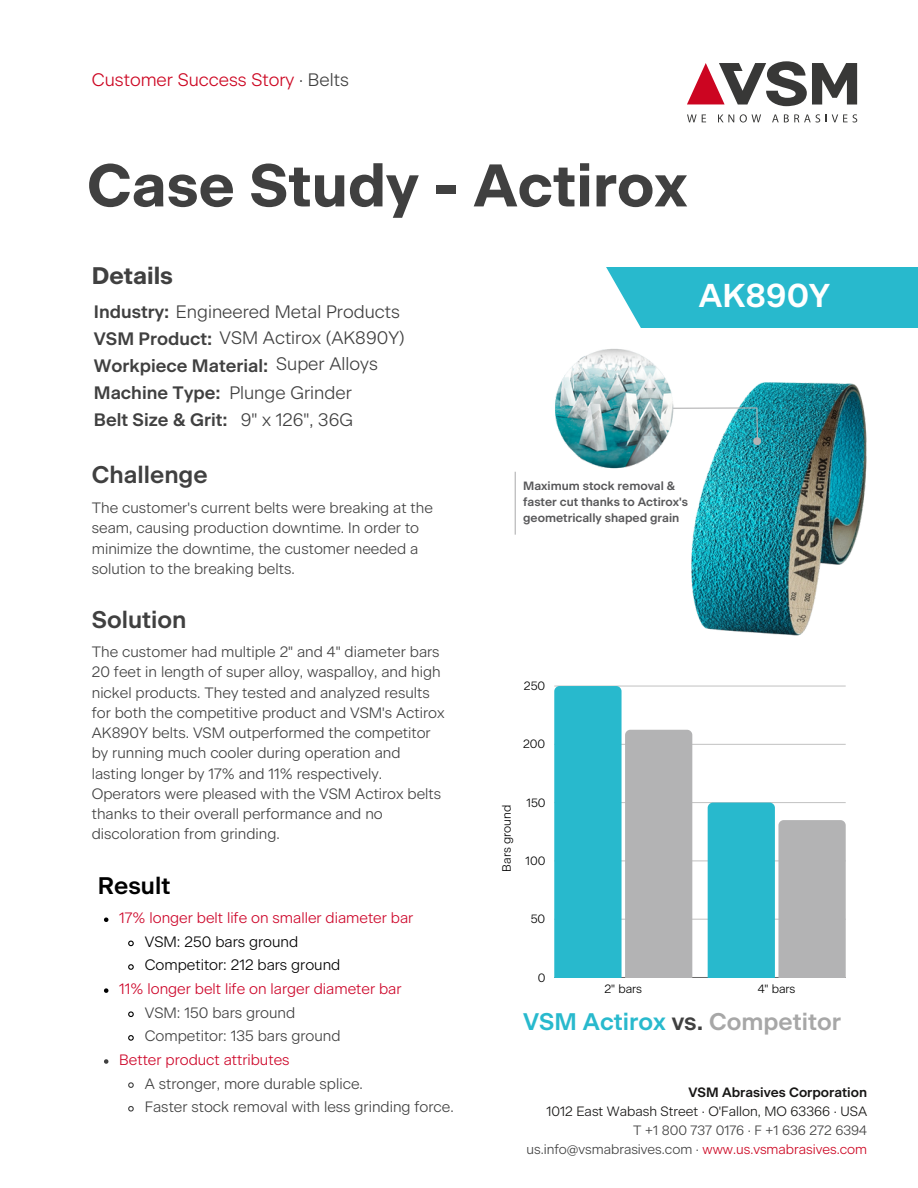
<style>
.page{position:relative;width:918px;height:1188px;background:#fff}
.page>*{position:absolute;margin:0;border:0;box-sizing:border-box;transform-origin:0 0}
.t1{font:700 60px "Beausite Classic";color:#404040}
.t2{font:600 33px "Beausite Classic";color:#fff}
.t3{font:600 24px "Beausite Classic";color:#28b9cd}
.t4{font:600 24px "Beausite Classic";color:#404040}
.t5{font:700 24px "Beausite Classic";color:#404040}
.t6{font:600 24px "Beausite Classic";color:#000}
.t7{font:600 18px/26.8px "Beausite Classic";color:#404040}
.t8{font:300 18px "Beausite Classic";color:#cc0521}
.t9{font:300 18px "Beausite Classic";color:#404040}
.t10{font:300 15px/20.2px "Beausite Classic";color:#404040}
.t11{font:300 15px "Beausite Classic";color:#cd0529}
.t12{font:300 15px "Beausite Classic";color:#000}
.t13{font:300 15px "Beausite Classic";color:#cd0528}
.t14{font:300 13.5px "Beausite Classic";color:#404040}
.t15{font:300 13.5px "Beausite Classic";color:#171615}
.t16{font:600 13.5px "Beausite Classic";color:#171615}
.t17{font:600 12px/16px "Beausite Classic";color:#58585a}
.t18{font:300 12px "Beausite Classic";color:#000}
.s1{color:#404040}
.s2{font-weight:300}
.s3{color:#a7a7a7}
.s4{color:#cc0521}
</style>
<div class="page">
<svg style="left:687px;top:61px;width:170px;height:45px"></svg>
<svg style="left:687px;top:114px;width:19px;height:8px"></svg>
<svg style="left:718px;top:114px;width:16px;height:8px"></svg>
<svg style="left:740px;top:114px;width:21px;height:9px"></svg>
<svg style="left:772px;top:114px;width:48px;height:9px"></svg>
<svg style="left:826px;top:114px;width:31px;height:9px"></svg>
<div style="left:600px;top:267px;width:318px;height:61px;background:#28b9cd"></div>
<svg style="left:600px;top:267px;width:31px;height:44px"></svg>
<img style="left:576px;top:311px;width:291px;height:375px">
<img style="left:555px;top:337px;width:127px;height:142px">
<img style="left:613px;top:407px;width:146px;height:34px">
<div style="left:753px;top:437px;width:8px;height:8px;background:#b3b3b4;border-radius:50%"></div>
<hr style="left:515px;top:472px;width:1px;height:63px;background:#b3b3b4">
<hr style="left:554px;top:977px;width:292px;height:1px;background:#000">
<hr style="left:554px;top:919px;width:292px;height:1px;background:#000">
<hr style="left:554px;top:861px;width:292px;height:1px;background:#000">
<hr style="left:554px;top:802px;width:292px;height:1px;background:#000">
<hr style="left:554px;top:744px;width:292px;height:1px;background:#000">
<hr style="left:554px;top:686px;width:292px;height:1px;background:#000">
<svg style="left:554px;top:686px;width:138px;height:291px;background:#77bdc8"></svg>
<svg style="left:708px;top:803px;width:138px;height:174px;background:#6fbac4"></svg>
<svg style="left:104px;top:918px;width:4px;height:4px"></svg>
<svg style="left:128px;top:940px;width:6px;height:7px"></svg>
<svg style="left:128px;top:964px;width:6px;height:6px"></svg>
<svg style="left:104px;top:988px;width:4px;height:5px"></svg>
<svg style="left:128px;top:1011px;width:6px;height:6px"></svg>
<svg style="left:128px;top:1035px;width:6px;height:6px"></svg>
<svg style="left:104px;top:1059px;width:4px;height:5px"></svg>
<svg style="left:128px;top:1082px;width:6px;height:6px"></svg>
<svg style="left:128px;top:1106px;width:6px;height:6px"></svg>
<h4 class="t8" style="left:92px;top:71px;width:259px">Customer Success Story <span class="s1">· Belts</span></h4>
<h3 class="t1" style="left:87px;top:158px;width:602px">Case Study - Actirox</h3>
<p class="t5" style="left:92px;top:264px;width:83px">Details</p>
<p class="t7" style="left:94px;top:300px;width:312px">Industry: <span class="s2">Engineered Metal Products<br></span>VSM Product: <span class="s2">VSM Actirox (AK890Y)<br></span>Workpiece Material: <span class="s2">Super Alloys<br></span>Machine Type:<br>Belt Size &amp; Grit:</p>
<p class="t9" style="left:229px;top:385px;width:124px">Plunge Grinder</p>
<p class="t9" style="left:241px;top:412px;width:114px">9" x 126", 36G</p>
<h5 class="t2" style="left:699px;top:280px;width:133px">AK890Y</h5>
<h5 class="t4" style="left:92px;top:463px;width:117px">Challenge</h5>
<h5 class="t10" style="left:92px;top:499px;width:343px">The customer's current belts were breaking at the seam, causing production downtime. In order to minimize the downtime, the customer needed a solution to the breaking belts.</h5>
<h5 class="t4" style="left:92px;top:609px;width:96px">Solution</h5>
<h5 class="t10" style="left:92px;top:642px;width:354px">The customer had multiple 2" and 4" diameter bars 20 feet in length of super alloy, waspalloy, and high nickel products. They tested and analyzed results for both the competitive product and VSM's Actirox AK890Y belts. VSM outperformed the competitor by running much cooler during operation and lasting longer by 17% and 11% respectively.<br>Operators were pleased with the VSM Actirox belts thanks to their overall performance and no discoloration from grinding.</h5>
<h5 class="t6" style="left:98px;top:875px;width:74px">Result</h5>
<h2 class="t11" style="left:119px;top:911px;width:295px">17% longer belt life on smaller diameter bar</h2>
<p class="t12" style="left:145px;top:935px;width:155px">VSM: 250 bars ground</p>
<p class="t12" style="left:145px;top:958px;width:197px">Competitor: 212 bars ground</p>
<h3 class="t11" style="left:119px;top:982px;width:284px">11% longer belt life on larger diameter bar</h3>
<p class="t10" style="left:145px;top:1003px;width:152px">VSM: 150 bars ground</p>
<p class="t10" style="left:145px;top:1027px;width:197px">Competitor: 135 bars ground</p>
<h3 class="t13" style="left:119px;top:1053px;width:172px">Better product attributes</h3>
<p class="t10" style="left:145px;top:1074px;width:220px">A stronger, more durable splice.</p>
<p class="t10" style="left:145px;top:1098px;width:310px">Faster stock removal with less grinding force.</p>
<p class="t17" style="left:523px;top:479px;width:166px">Maximum stock removal &amp; faster cut thanks to Actirox's geometrically shaped grain</p>
<p class="t18" style="left:524px;top:680px;width:23px">250</p>
<p class="t18" style="left:523px;top:739px;width:24px">200</p>
<p class="t18" style="left:501px;top:872px;width:68px;rotate:-90deg">Bars ground</p>
<p class="t18" style="left:527px;top:797px;width:21px">150</p>
<p class="t18" style="left:526px;top:855px;width:21px">100</p>
<p class="t18" style="left:531px;top:914px;width:16px">50</p>
<p class="t18" style="left:538px;top:972px;width:9px">0</p>
<p class="t18" style="left:604px;top:983px;width:39px">2" bars</p>
<p class="t18" style="left:758px;top:983px;width:39px">4" bars</p>
<h3 class="t3" style="left:523px;top:1011px;width:319px">VSM Actirox <span class="s1">vs.</span> <span class="s3">Competitor</span></h3>
<p class="t16" style="left:689px;top:1086px;width:180px">VSM Abrasives Corporation</p>
<p class="t15" style="left:546px;top:1105px;width:322px">1012 East Wabash Street · O'Fallon, MO 63366 · USA</p>
<p class="t14" style="left:526px;top:1144px;width:342px">us.info@vsmabrasives.com · <span class="s4">www.us.vsmabrasives.com</span></p>
<p class="t14" style="left:633px;top:1124px;width:235px">T +1 800 737 0176 · F +1 636 272 6394</p>
</div>
